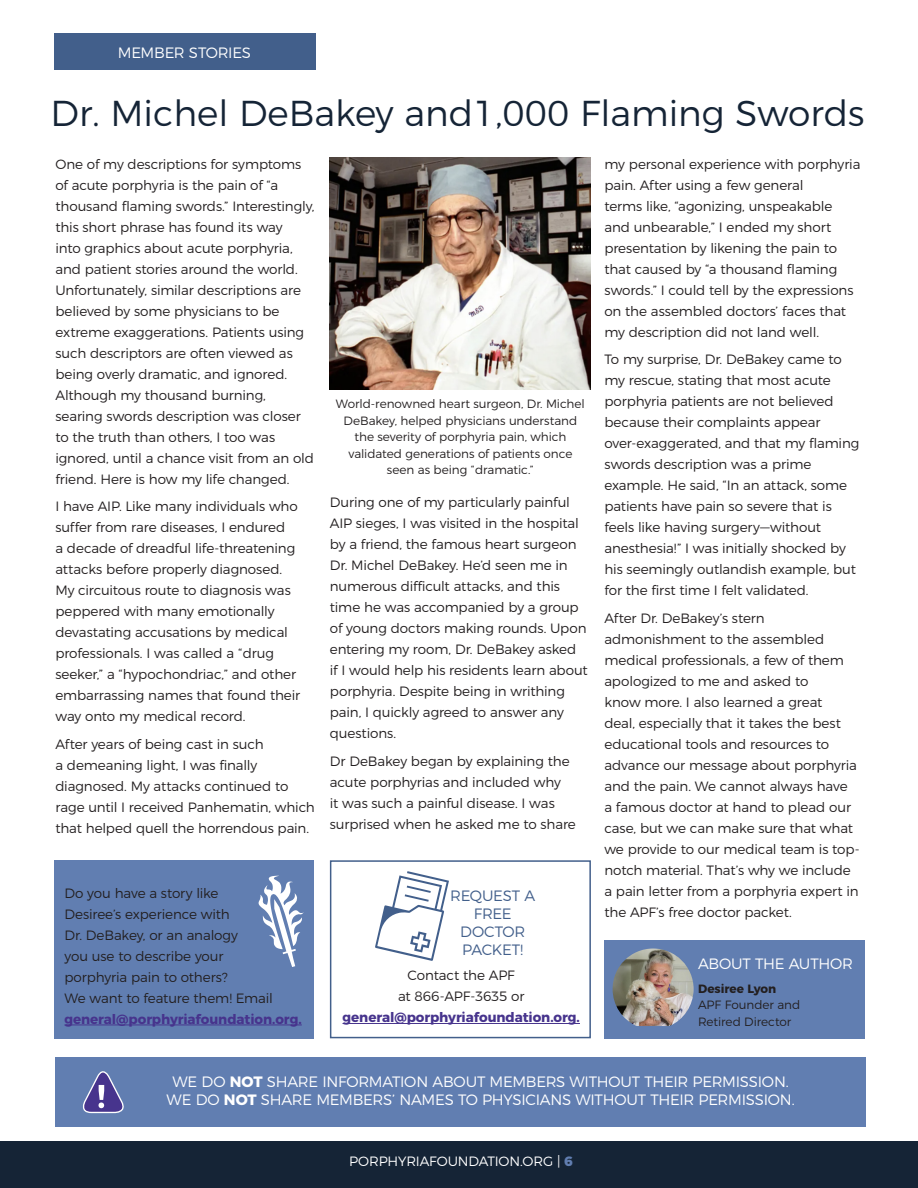
<style>
.page{position:relative;width:918px;height:1188px;background:#fff}
.page>*{position:absolute;margin:0;border:0;box-sizing:border-box;transform-origin:0 0}
.Headline{font:300 36px "Montserrat";color:#152436}
.Page_Title{font:300 15px/18px "Montserrat";letter-spacing:-.015em;color:#fff;text-align:center}
.Page_Title-2{font:300 15px/18px "Montserrat";letter-spacing:-.02em;color:#425f8b;text-align:center}
.Copy{font:300 13.5px/21px "Montserrat";letter-spacing:-.01em;color:#231f20}
.Copy-2{font:700 13.5px/21px "Montserrat";letter-spacing:-.005em;color:#47348d;text-align:center}
.t1{font:300 13.5px "Montserrat";letter-spacing:-.01em;color:#fff}
.t2{font:300 12px/16.5px "Montserrat";letter-spacing:-.005em;color:#231f20;text-align:center}
.s1{font-weight:700;color:#47348d}
.s2{font-weight:300;color:#231f20}
.s3{font-weight:700}
.s4{font-weight:800;color:#617eb1}
</style>
<div class="page">
<div style="left:54px;top:33px;width:261px;height:37px;background:#425f8b"></div>
<div style="left:0;top:1142px;width:918px;height:46px;background:#152436"></div>
<div style="left:604px;top:940px;width:261px;height:98px;background:#617eb1"></div>
<div style="left:55px;top:1057px;width:810px;height:69px;background:#617eb1"></div>
<svg style="left:83px;top:1071px;width:41px;height:43px"></svg>
<hr style="left:343px;top:1023px;width:237px;height:1px;background:#47348d">
<img style="left:330px;top:157px;width:261px;height:233px">
<img style="left:613px;top:949px;width:81px;height:77px">
<div style="left:55px;top:860px;width:259px;height:178px;background:#617eb1"></div>
<hr style="left:64px;top:1025px;width:238px;height:1px;background:#47348d">
<svg style="left:258px;top:876px;width:46px;height:91px"></svg>
<svg style="left:375px;top:871px;width:74px;height:90px"></svg>
<div style="left:330px;top:860px;width:261px;height:178px;border:2px solid #425f8b"></div>
<p class="Page_Title" style="left:118px;top:42px;width:135px">MEMBER STORIES</p>
<p class="Headline" style="left:51px;top:85px;width:815px">Dr. Michel DeBakey and1,000 Flaming Swords</p>
<p class="Copy" style="left:55px;top:152px;width:261px">One of my descriptions for symptoms of acute porphyria is the pain of “a thousand flaming swords.” Interestingly, this short phrase has found its way<br>into graphics about acute porphyria, and patient stories around the world.<br>Unfortunately, similar descriptions are believed by some physicians to be extreme exaggerations. Patients using such descriptors are often viewed as being overly dramatic, and ignored.<br>Although my thousand burning, searing swords description was closer to the truth than others, I too was ignored, until a chance visit from an old friend. Here is how my life changed.</p>
<p class="Copy" style="left:55px;top:495px;width:246px">I have AIP. Like many individuals who suffer from rare diseases, I endured<br>a decade of dreadful life-threatening attacks before properly diagnosed.<br>My circuitous route to diagnosis was peppered with many emotionally devastating accusations by medical professionals. I was called a “drug seeker,” a “hypochondriac,” and other embarrassing names that found their way onto my medical record.</p>
<p class="Copy" style="left:55px;top:733px;width:261px">After years of being cast in such<br>a demeaning light, I was finally diagnosed. My attacks continued to rage until I received Panhematin, which that helped quell the horrendous pain.</p>
<p class="t2" style="left:336px;top:395px;width:250px">World-renowned heart surgeon, Dr. Michel DeBakey, helped physicians understand the severity of porphyria pain, which validated generations of patients once seen as being “dramatic.”</p>
<p class="Copy" style="left:330px;top:491px;width:259px">During one of my particularly painful AIP sieges, I was visited in the hospital by a friend, the famous heart surgeon Dr. Michel DeBakey. He’d seen me in numerous difficult attacks, and this time he was accompanied by a group of young doctors making rounds. Upon entering my room, Dr. DeBakey asked<br>if I would help his residents learn about porphyria. Despite being in writhing pain, I quickly agreed to answer any questions.</p>
<p class="Copy" style="left:330px;top:750px;width:247px">Dr DeBakey began by explaining the acute porphyrias and included why<br>it was such a painful disease. I was surprised when he asked me to share</p>
<p class="Copy" style="left:64px;top:881px;width:239px">Do you have a story like<br>Desiree’s experience with<br>Dr. DeBakey, or an analogy<br>you use to describe your<br>porphyria pain to others?<br>We want to feature them! Email <span class="s1">general@porphyriafoundation.org.</span></p>
<p class="Page_Title-2" style="left:450px;top:885px;width:87px">REQUEST A<br>FREE<br>DOCTOR<br>PACKET!</p>
<p class="Copy-2" style="left:343px;top:964px;width:239px"><span class="s2">Contact the APF<br>at 866-APF-3635 or </span>general@porphyriafoundation.org.</p>
<p class="Copy" style="left:604px;top:152px;width:258px">my personal experience with porphyria pain. After using a few general<br>terms like, “agonizing, unspeakable and unbearable,” I ended my short presentation by likening the pain to that caused by “a thousand flaming swords.” I could tell by the expressions on the assembled doctors’ faces that my description did not land well.</p>
<p class="Copy" style="left:604px;top:348px;width:257px">To my surprise, Dr. DeBakey came to my rescue, stating that most acute porphyria patients are not believed because their complaints appear over-exaggerated, and that my flaming swords description was a prime example. He said, “In an attack, some patients have pain so severe that is feels like having surgery—without anesthesia!” I was initially shocked by his seemingly outlandish example, but for the first time I felt validated.</p>
<p class="Copy" style="left:604px;top:607px;width:257px">After Dr. DeBakey’s stern admonishment to the assembled medical professionals, a few of them apologized to me and asked to<br>know more. I also learned a great<br>deal, especially that it takes the best educational tools and resources to advance our message about porphyria and the pain. We cannot always have<br>a famous doctor at hand to plead our case, but we can make sure that what we provide to our medical team is top&shy;notch material. That’s why we include a pain letter from a porphyria expert in the APF’s free doctor packet.</p>
<p class="Page_Title" style="left:698px;top:954px;width:157px">ABOUT THE AUTHOR</p>
<p class="t2" style="left:698px;top:979px;width:104px;text-align:left"><span class="s3">Desiree Lyon<br></span>APF Founder and<br>Retired Director</p>
<p class="Page_Title" style="left:167px;top:1071px;width:630px">WE DO <span class="s3">NOT</span> SHARE INFORMATION ABOUT MEMBERS WITHOUT THEIR PERMISSION.<br>WE DO <span class="s3">NOT</span> SHARE MEMBERS’ NAMES TO PHYSICIANS WITHOUT THEIR PERMISSION.</p>
<p class="t1" style="left:349px;top:1150px;width:225px">PORPHYRIAFOUNDATION.ORG | <span class="s4">6</span></p>
</div>
